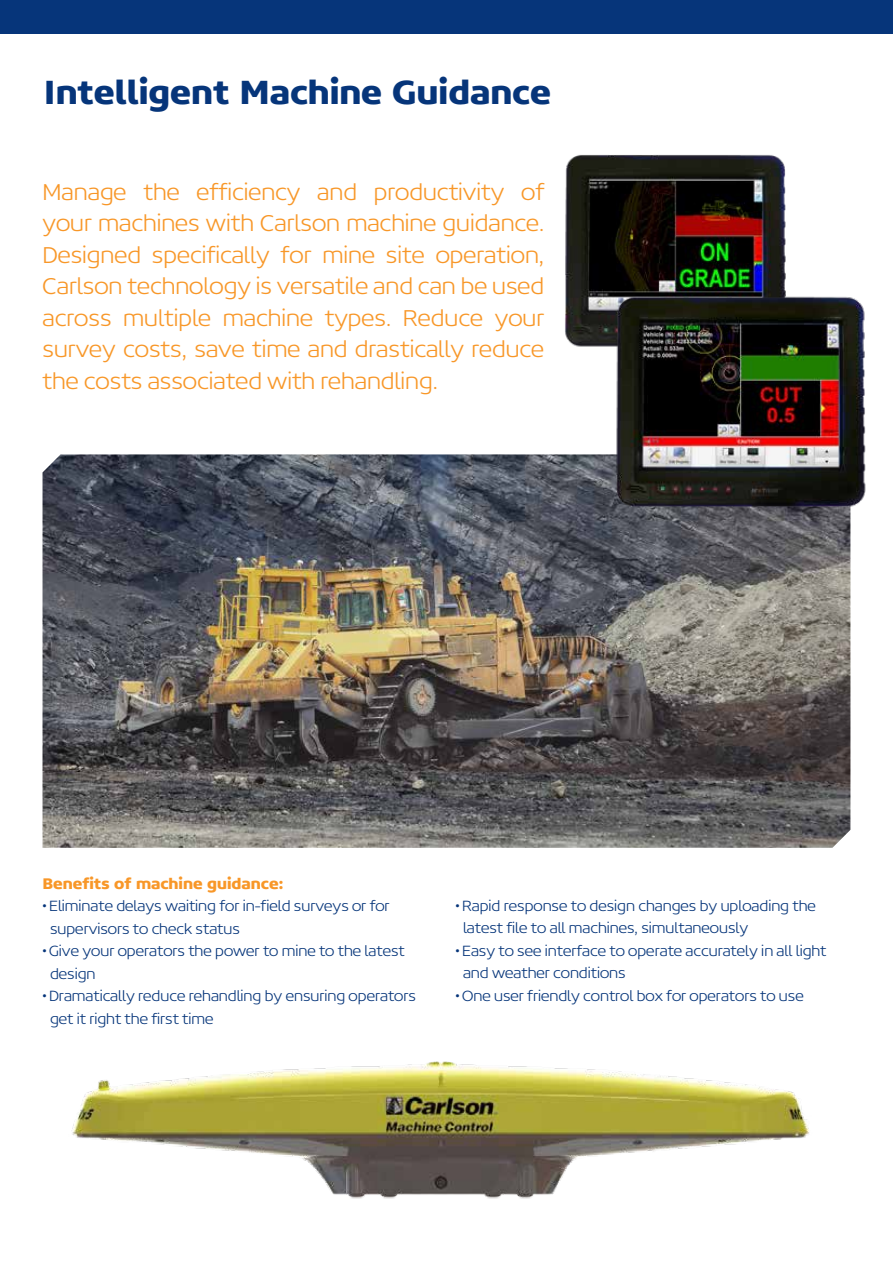
<style>
.page{position:relative;width:893px;height:1263px;background:#fff}
.page>*{position:absolute;margin:0;border:0;box-sizing:border-box;transform-origin:0 0}
.t1{font:700 36px "Concord";color:#06357a}
.t2{font:200 25.5px/31.5px "Concord";color:#f89728;text-align:justify}
.t3{font:200 16.5px/22.5px "Concord";color:#06357a}
.t4{font:700 16.5px "Concord";color:#f89728}
</style>
<div class="page">
<img style="left:43px;top:454px;width:807px;height:394px">
<img style="left:565px;top:155px;width:221px;height:192px">
<img style="left:71px;top:1062px;width:739px;height:137px">
<div style="left:0;top:0;width:893px;height:34px;background:#06357a"></div>
<img style="left:597px;top:293px;width:269px;height:221px">
<h1 class="t1" style="left:44px;top:70px;width:509px">Intelligent Machine Guidance</h1>
<p class="t2" style="left:43px;top:175px;width:503px">Manage the efficiency and productivity of your machines with Carlson machine guidance.<br>Designed specifically for mine site operation, Carlson technology is versatile and can be used across multiple machine types. Reduce your survey costs, save time and drastically reduce the costs associated with rehandling.</p>
<p class="t4" style="left:43px;top:873px;width:242px">Benefits of machine guidance:</p>
<p class="t3" style="left:50px;top:894px;width:341px;text-indent:-8px">•Eliminate delays waiting for in-field surveys or for supervisors to check status</p>
<p class="t3" style="left:50px;top:939px;width:356px;text-indent:-8px">•Give your operators the power to mine to the latest design</p>
<p class="t3" style="left:50px;top:984px;width:367px;text-indent:-8px">•Dramatically reduce rehandling by ensuring operators get it right the first time</p>
<p class="t3" style="left:463px;top:894px;width:354px;text-indent:-8px">•Rapid response to design changes by uploading the latest file to all machines, simultaneously</p>
<p class="t3" style="left:463px;top:939px;width:365px;text-indent:-8px">•Easy to see interface to operate accurately in all light and weather conditions</p>
<p class="t3" style="left:455px;top:984px;width:350px">•One user friendly control box for operators to use</p>
</div>
